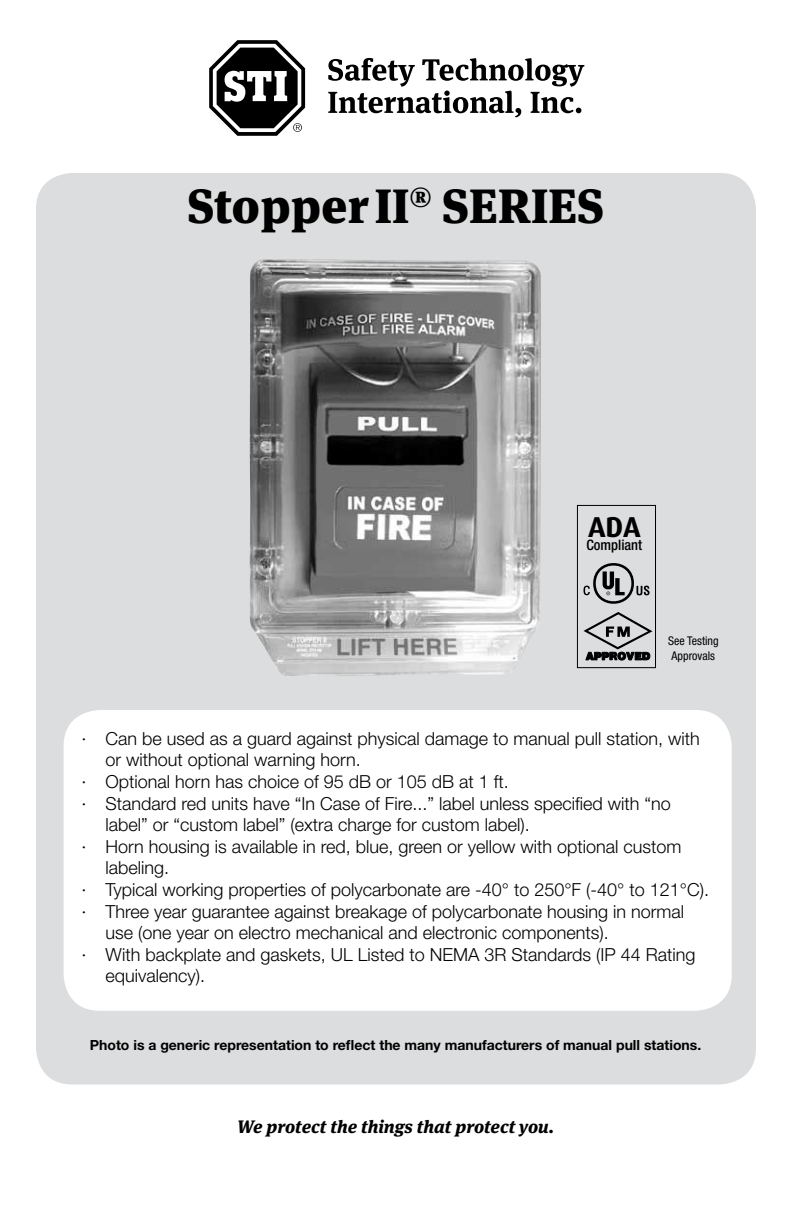
<style>
.page{position:relative;width:792px;height:1224px;background:#fff}
.page>*{position:absolute;margin:0;border:0;box-sizing:border-box;transform-origin:0 0}
.t1{font:900 48px "Meta Serif Pro";color:#000}
.t2{font:700 28.8px "Dax";color:#000}
.t3{font:300 18px "Helvetica Neue";color:#000}
.t4{font:italic 800 18px "Meta Serif Pro";color:#000}
.t5{font:500 condensed 14.4px "Helvetica Neue";color:#000}
.t6{font:700 14px "Helvetica Neue";color:#000}
.t7{font:condensed 12px/14.4px "Helvetica Neue";color:#000}
</style>
<div class="page">
<svg style="left:209px;top:40px;width:96px;height:96px"></svg>
<svg style="left:328px;top:58px;width:256px;height:59px"></svg>
<div style="left:36px;top:173px;width:720px;height:911px;background:#dcddde;border-radius:36px"></div>
<img style="left:249px;top:259px;width:292px;height:417px">
<svg style="left:584px;top:563px;width:66px;height:41px"></svg>
<svg style="left:584px;top:612px;width:68px;height:48px"></svg>
<div style="left:577px;top:505px;width:79px;height:163px;border:1px solid #000"></div>
<div style="left:64px;top:710px;width:668px;height:301px;background:#fff;border-radius:36px"></div>
<h1 class="t1" style="left:188px;top:166px;width:418px">Stopper II<sup>®</sup> SERIES</h1>
<h2 class="t2" style="left:588px;top:510px;width:54px">ADA</h2>
<p class="t5" style="left:587px;top:536px;width:57px">Compliant</p>
<p class="t7" style="left:668px;top:634px;width:52px">See Testing<br>Approvals</p>
<p class="t3" style="left:81px;top:727px;width:620px">· Can be used as a guard against physical damage to manual pull station, with</p>
<p class="t3" style="left:105px;top:749px;width:257px">or without optional warning horn.</p>
<p class="t3" style="left:81px;top:771px;width:429px">· Optional horn has choice of 95 dB or 105 dB at 1 ft.</p>
<p class="t3" style="left:81px;top:792px;width:591px">· Standard red units have “In Case of Fire...” label unless specified with “no</p>
<p class="t3" style="left:105px;top:814px;width:426px">label” or “custom label” (extra charge for custom label).</p>
<p class="t3" style="left:81px;top:835px;width:602px">· Horn housing is available in red, blue, green or yellow with optional custom</p>
<p class="t3" style="left:105px;top:857px;width:65px">labeling.</p>
<p class="t3" style="left:81px;top:879px;width:629px">· Typical working properties of polycarbonate are -40° to 250°F (-40° to 121°C).</p>
<p class="t3" style="left:81px;top:900px;width:604px">· Three year guarantee against breakage of polycarbonate housing in normal</p>
<p class="t3" style="left:105px;top:922px;width:505px">use (one year on electro mechanical and electronic components).</p>
<p class="t3" style="left:81px;top:943px;width:616px">· With backplate and gaskets, UL Listed to NEMA 3R Standards (IP 44 Rating</p>
<p class="t3" style="left:105px;top:965px;width:101px">equivalency).</p>
<p class="t6" style="left:90px;top:1036px;width:613px">Photo is a generic representation to reflect the many manufacturers of manual pull stations.</p>
<p class="t4" style="left:237px;top:1112px;width:319px">We protect the things that protect you.</p>
</div>
